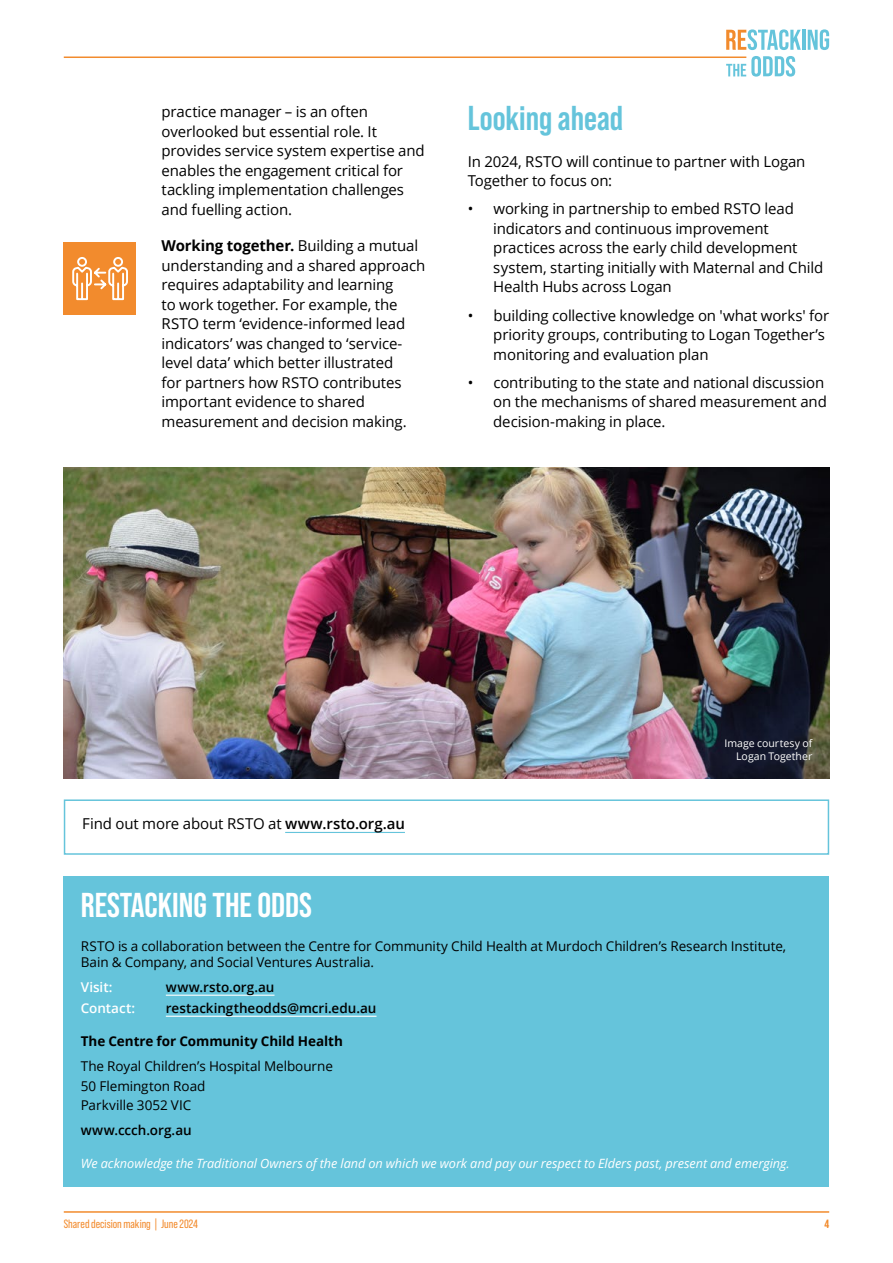
<style>
.page{position:relative;width:893px;height:1263px;background:#fff}
.page>*{position:absolute;margin:0;border:0;box-sizing:border-box;transform-origin:0 0}
.RSTO_Heading_2{font:700 34.5px "Bebas Neue Pro";color:#fff}
.RSTO_Heading_2-2{font:700 34.5px "Bebas Neue Pro";color:#65c4db}
.RSTO_body_text{font:15px/19.5px "Open Sans";letter-spacing:-.01em;color:#000}
.RSTO_body_text-2{font:13.5px/16.5px "Open Sans";letter-spacing:-.005em;color:#000}
.RSTO_body_text-3{font:600 13.5px "Open Sans";color:#000}
.RSTO_body_text-4{font:700 13.5px "Open Sans";letter-spacing:-.005em;color:#000}
.RSTO_body_text-5{font:600 13.5px "Open Sans";letter-spacing:-.005em;color:#fff}
.RSTO_body_text-6{font:italic 12.75px "Open Sans";letter-spacing:-.005em;color:#fff}
.t1{font:12px "Bebas Neue Pro";color:#f28b2d}
.t2{font:700 12px "Bebas Neue Pro";color:#f28b2d}
.RSTO_Figure_-_caption{font:10.5px/13.5px "Open Sans";letter-spacing:.005em;color:#fff;text-align:right}
.s1{font-weight:700}
.s2{font-weight:600}
</style>
<div class="page">
<hr style="left:64px;top:1211px;width:765px;height:2px;background:#f28b2d">
<svg style="left:726px;top:56px;width:69px;height:21px"></svg>
<svg style="left:726px;top:29px;width:75px;height:21px"></svg>
<hr style="left:802px;top:30px;width:3px;height:20px;background:#65c4db">
<svg style="left:808px;top:29px;width:21px;height:21px"></svg>
<svg style="left:721px;top:56px;width:27px;height:5px"></svg>
<hr style="left:64px;top:57px;width:682px;height:1px;background:#f28b2d">
<hr style="left:285px;top:832px;width:120px;height:1px;background:#65c4db">
<div style="left:64px;top:799px;width:765px;height:56px;border:2px solid #65c4db"></div>
<div style="left:64px;top:876px;width:765px;height:310px;background:#65c4db"></div>
<hr style="left:166px;top:995px;width:108px;height:1px;background:#fff">
<hr style="left:166px;top:1016px;width:210px;height:1px;background:#fff">
<img style="left:64px;top:468px;width:765px;height:310px">
<div style="left:64px;top:242px;width:72px;height:73px;background:#f28b2d"></div>
<svg style="left:72px;top:257px;width:56px;height:44px"></svg>
<p class="RSTO_body_text" style="left:162px;top:101px;width:265px">practice manager – is an often overlooked but essential role. It provides service system expertise and enables the engagement critical for tackling implementation challenges and fuelling action.</p>
<p class="RSTO_body_text" style="left:162px;top:235px;width:265px"><span class="s1">Working together.</span> Building a mutual understanding and a shared approach requires adaptability and learning<br>to work together. For example, the RSTO term ‘evidence-informed lead indicators’ was changed to ‘service&shy;level data’ which better illustrated<br>for partners how RSTO contributes important evidence to shared measurement and decision making.</p>
<h2 class="RSTO_Heading_2-2" style="left:468px;top:99px;width:157px">Looking ahead</h2>
<p class="RSTO_body_text" style="left:468px;top:151px;width:339px">In 2024, RSTO will continue to partner with Logan<br>Together to focus on:</p>
<p class="RSTO_body_text" style="left:493px;top:199px;width:331px;text-indent:-26px">• working in partnership to embed RSTO lead indicators and continuous improvement practices across the early child development system, starting initially with Maternal and Child Health Hubs across Logan</p>
<p class="RSTO_body_text" style="left:493px;top:305px;width:337px;text-indent:-26px">• building collective knowledge on 'what works' for priority groups, contributing to Logan Together’s monitoring and evaluation plan</p>
<p class="RSTO_body_text" style="left:493px;top:372px;width:335px;text-indent:-26px">• contributing to the state and national discussion on the mechanisms of shared measurement and decision-making in place.</p>
<p class="RSTO_body_text" style="left:82px;top:814px;width:324px">Find out more about RSTO at <span class="s2">www.rsto.org.au</span></p>
<p class="RSTO_Figure_-_caption" style="left:724px;top:736px;width:90px">Image courtesy of<br>Logan Together</p>
<h2 class="RSTO_Heading_2" style="left:81px;top:885px;width:233px">RESTACKING THE ODDS</h2>
<p class="RSTO_body_text-2" style="left:81px;top:937px;width:707px">RSTO is a collaboration between the Centre for Community Child Health at Murdoch Children’s Research Institute,<br>Bain &amp; Company, and Social Ventures Australia.</p>
<p class="RSTO_body_text-5" style="left:81px;top:978px;width:33px">Visit:</p>
<p class="RSTO_body_text-3" style="left:166px;top:978px;width:110px">www.rsto.org.au</p>
<p class="RSTO_body_text-5" style="left:81px;top:999px;width:56px">Contact:</p>
<p class="RSTO_body_text-3" style="left:166px;top:999px;width:212px">restackingtheodds@mcri.edu.au</p>
<p class="RSTO_body_text-4" style="left:81px;top:1032px;width:264px">The Centre for Community Child Health</p>
<p class="RSTO_body_text-2" style="left:81px;top:1058px;width:254px">The Royal Children’s Hospital Melbourne</p>
<p class="RSTO_body_text-2" style="left:81px;top:1077px;width:126px">50 Flemington Road</p>
<p class="RSTO_body_text-2" style="left:81px;top:1096px;width:112px">Parkville 3052 VIC</p>
<p class="RSTO_body_text-3" style="left:81px;top:1120px;width:112px">www.ccch.org.au</p>
<p class="RSTO_body_text-6" style="left:81px;top:1155px;width:710px">We acknowledge the Traditional Owners of the land on which we work and pay our respect to Elders past, present and emerging.</p>
<p class="t1" style="left:64px;top:1217px;width:136px">Shared decision making | June 2024</p>
<p class="t2" style="left:824px;top:1217px;width:6px">4</p>
</div>
